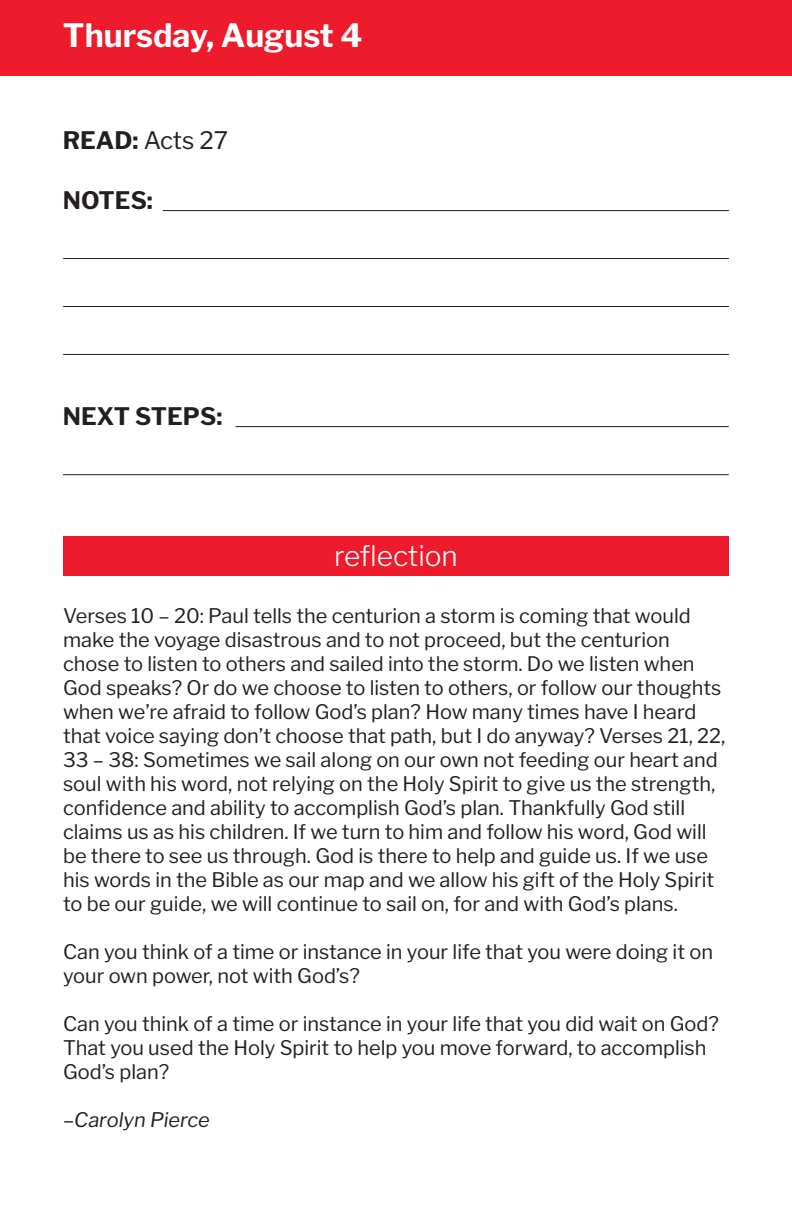
<style>
.page{position:relative;width:792px;height:1224px;background:#fff}
.page>*{position:absolute;margin:0;border:0;box-sizing:border-box;transform-origin:0 0}
.t1{font:700 32px "Libre Franklin";color:#fff}
.t2{font:300 28px "Libre Franklin";color:#fff}
.t3{font:700 24px "Libre Franklin";color:#231f20}
.t4{font:24px "Libre Franklin";letter-spacing:-.005em;color:#231f20}
.t5{font:20px/24px "Libre Franklin";color:#231f20}
.t6{font:italic 20px "Libre Franklin";color:#231f20}
.s1{font-weight:700}
</style>
<div class="page">
<div style="left:0;top:0;width:792px;height:76px;background:#ee1b2d"></div>
<div style="left:63px;top:536px;width:666px;height:40px;background:#ee1b2d"></div>
<hr style="left:163px;top:210px;width:566px;height:1px;background:#231f20">
<hr style="left:235px;top:426px;width:494px;height:1px;background:#231f20">
<hr style="left:63px;top:258px;width:666px;height:1px;background:#231f20">
<hr style="left:63px;top:306px;width:666px;height:1px;background:#231f20">
<hr style="left:63px;top:354px;width:666px;height:1px;background:#231f20">
<hr style="left:63px;top:474px;width:666px;height:1px;background:#231f20">
<p class="t1" style="left:63px;top:11px;width:301px">Thursday, August 4</p>
<p class="t4" style="left:63px;top:122px;width:167px"><span class="s1">READ:</span> Acts 27</p>
<p class="t3" style="left:63px;top:182px;width:91px">NOTES:</p>
<p class="t3" style="left:63px;top:398px;width:161px">NEXT STEPS:</p>
<p class="t2" style="left:334px;top:534px;width:125px">reflection</p>
<p class="t5" style="left:63px;top:602px;width:664px">Verses 10 – 20: Paul tells the centurion a storm is coming that would make the voyage disastrous and to not proceed, but the centurion chose to listen to others and sailed into the storm. Do we listen when God speaks? Or do we choose to listen to others, or follow our thoughts when we’re afraid to follow God’s plan? How many times have I heard that voice saying don’t choose that path, but I do anyway? Verses 21, 22, 33 – 38: Sometimes we sail along on our own not feeding our heart and soul with his word, not relying on the Holy Spirit to give us the strength, confidence and ability to accomplish God’s plan. Thankfully God still claims us as his children. If we turn to him and follow his word, God will be there to see us through. God is there to help and guide us. If we use his words in the Bible as our map and we allow his gift of the Holy Spirit to be our guide, we will continue to sail on, for and with God’s plans.</p>
<p class="t5" style="left:63px;top:938px;width:651px">Can you think of a time or instance in your life that you were doing it on your own power, not with God’s?</p>
<p class="t5" style="left:63px;top:1010px;width:657px">Can you think of a time or instance in your life that you did wait on God?<br>That you used the Holy Spirit to help you move forward, to accomplish<br>God’s plan?</p>
<p class="t6" style="left:63px;top:1105px;width:148px">–Carolyn Pierce</p>
</div>
